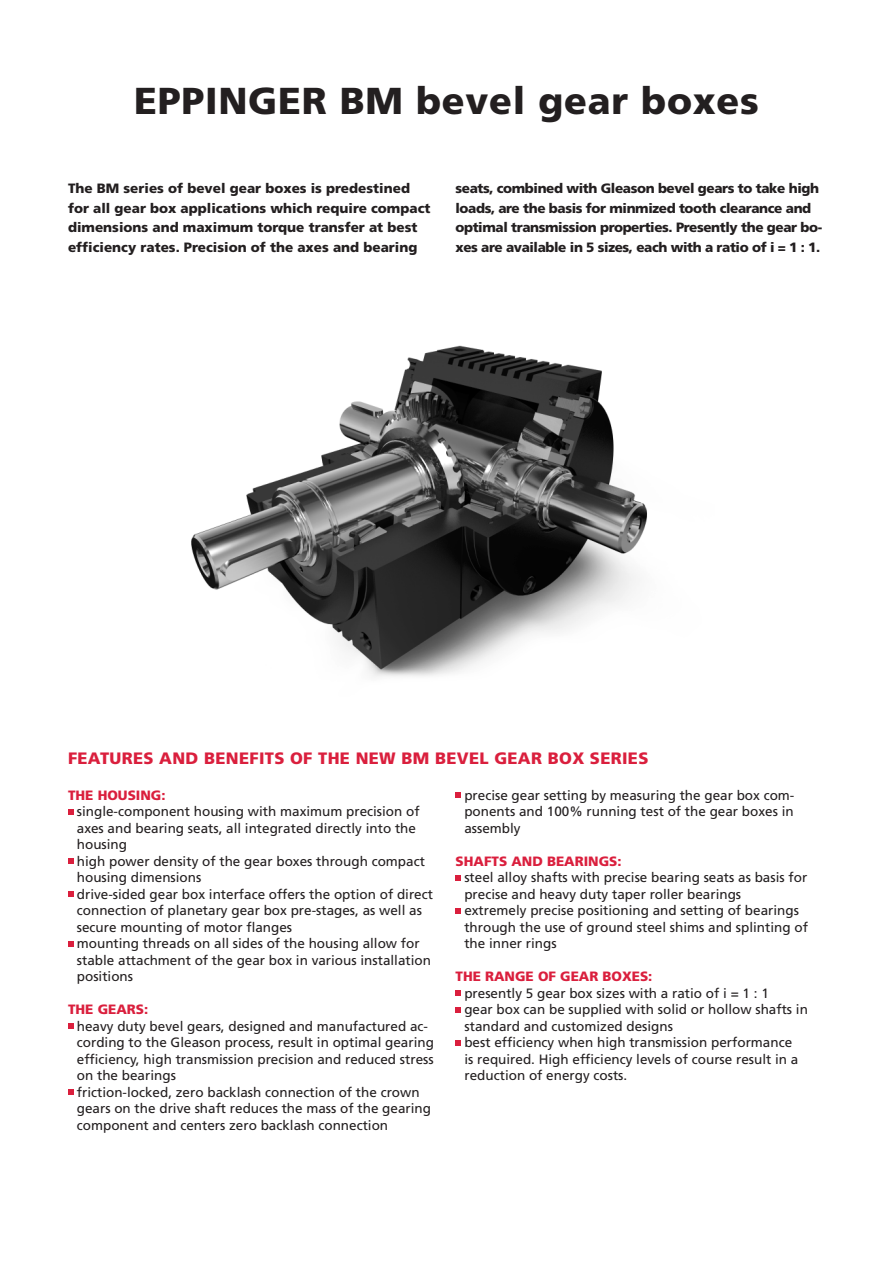
<style>
.page{position:relative;width:893px;height:1263px;background:#fff}
.page>*{position:absolute;margin:0;border:0;box-sizing:border-box;transform-origin:0 0}
.t1{font:900 37.5px "Frutiger";letter-spacing:.02em;color:#231f20}
.t2{font:900 16.5px "Frutiger";letter-spacing:.02em;color:#da1f3d}
.t3{font:13.5px/16.5px "Frutiger";color:#231f20}
.t4{font:900 13.5px/19.5px "Frutiger";letter-spacing:-.03em;color:#231f20}
.t5{font:900 13.5px/19.5px "Frutiger";color:#231f20}
.t6{font:900 13.5px "Frutiger";color:#da1f3d}
</style>
<div class="page">
<img style="left:191px;top:345px;width:456px;height:332px">
<svg style="left:68px;top:809px;width:5px;height:5px"></svg>
<svg style="left:68px;top:858px;width:5px;height:6px"></svg>
<svg style="left:68px;top:891px;width:5px;height:6px"></svg>
<svg style="left:68px;top:941px;width:5px;height:5px"></svg>
<svg style="left:68px;top:1023px;width:5px;height:6px"></svg>
<svg style="left:68px;top:1089px;width:5px;height:6px"></svg>
<svg style="left:455px;top:792px;width:6px;height:6px"></svg>
<svg style="left:455px;top:875px;width:6px;height:5px"></svg>
<svg style="left:455px;top:908px;width:6px;height:5px"></svg>
<svg style="left:455px;top:990px;width:6px;height:6px"></svg>
<svg style="left:455px;top:1007px;width:6px;height:5px"></svg>
<svg style="left:455px;top:1040px;width:6px;height:5px"></svg>
<h1 class="t1" style="left:134px;top:78px;width:626px">EPPINGER BM bevel gear boxes</h1>
<p class="t5" style="left:68px;top:179px;width:364px">The BM series of bevel gear boxes is predestined for all gear box applications which require compact dimensions and maximum torque transfer at best efficiency rates. Precision of the axes and bearing</p>
<p class="t4" style="left:455px;top:179px;width:368px">seats, combined with Gleason bevel gears to take high loads, are the basis for minmized tooth clearance and optimal transmission properties. Presently the gear bo&shy;xes are available in 5 sizes, each with a ratio of i = 1 : 1.</p>
<p class="t2" style="left:68px;top:748px;width:582px">FEATURES AND BENEFITS OF THE NEW BM BEVEL GEAR BOX SERIES</p>
<p class="t6" style="left:68px;top:787px;width:99px">THE HOUSING:</p>
<p class="t3" style="left:77px;top:803px;width:358px">single-component housing with maximum precision of axes and bearing seats, all integrated directly into the housing<br>high power density of the gear boxes through compact housing dimensions<br>drive-sided gear box interface offers the option of direct connection of planetary gear box pre-stages, as well as secure mounting of motor flanges<br>mounting threads on all sides of the housing allow for stable attachment of the gear box in various installation positions</p>
<p class="t6" style="left:68px;top:1001px;width:82px">THE GEARS:</p>
<p class="t3" style="left:77px;top:1018px;width:359px">heavy duty bevel gears, designed and manufactured ac&shy;cording to the Gleason process, result in optimal gearing efficiency, high transmission precision and reduced stress on the bearings<br>friction-locked, zero backlash connection of the crown gears on the drive shaft reduces the mass of the gearing component and centers zero backlash connection</p>
<p class="t3" style="left:464px;top:787px;width:332px;text-align:justify">precise gear setting by measuring the gear box com&shy;ponents and 100% running test of the gear boxes in assembly</p>
<p class="t6" style="left:455px;top:853px;width:168px">SHAFTS AND BEARINGS:</p>
<p class="t3" style="left:464px;top:869px;width:345px">steel alloy shafts with precise bearing seats as basis for precise and heavy duty taper roller bearings<br>extremely precise positioning and setting of bearings through the use of ground steel shims and splinting of the inner rings</p>
<p class="t6" style="left:455px;top:968px;width:198px">THE RANGE OF GEAR BOXES:</p>
<p class="t3" style="left:464px;top:985px;width:345px">presently 5 gear box sizes with a ratio of i = 1 : 1<br>gear box can be supplied with solid or hollow shafts in standard and customized designs<br>best efficiency when high transmission performance<br>is required. High efficiency levels of course result in a reduction of energy costs.</p>
</div>
